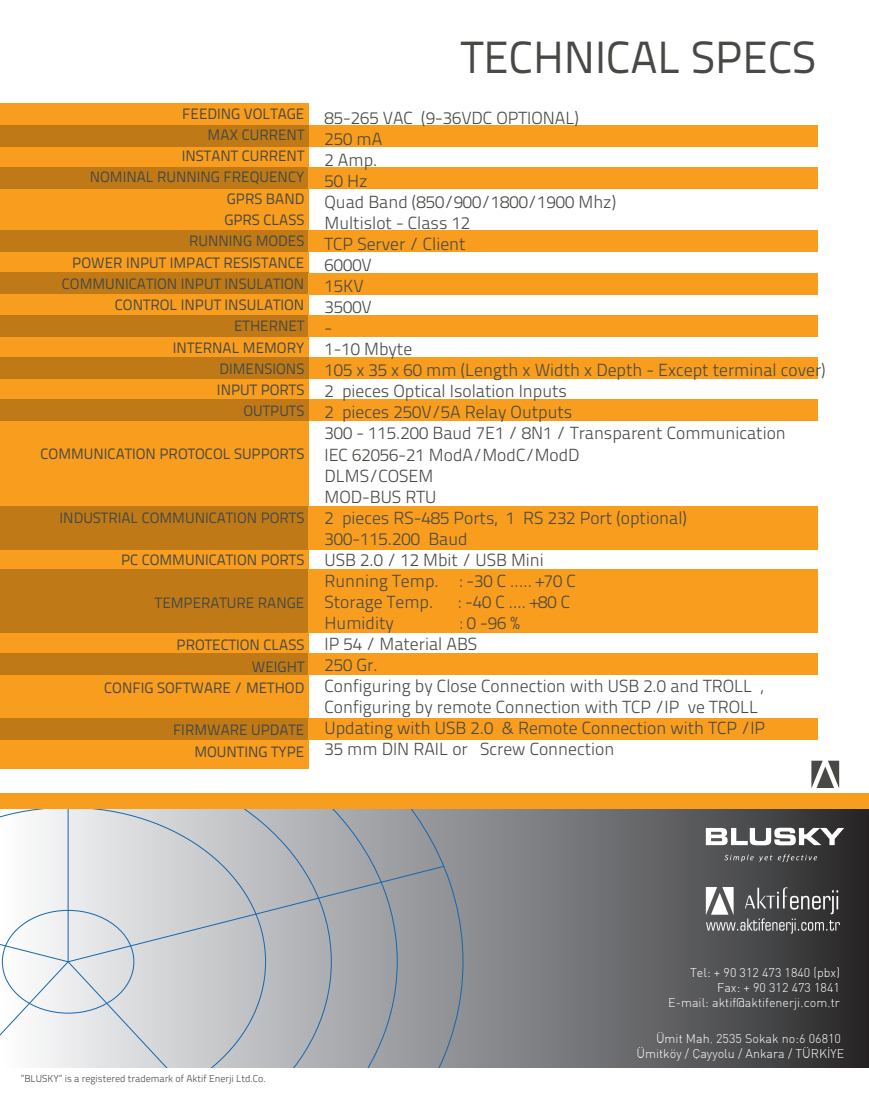
<style>
.page{position:relative;width:869px;height:1099px;background:#fff}
.page>*{position:absolute;margin:0;border:0;box-sizing:border-box;transform-origin:0 0}
.t1{font:45px "Titillium Text 22 L";color:#474944}
.t2{font:300 17.5px/21px "Titillium Text 22 L";color:#474944}
.t3{font:15px/21.2px "Titillium Text 22 L";color:#474944;text-align:right}
.t4{font:300 12.5px/15px "DI Nbek";color:#fff;text-align:right}
.t5{font:300 10px "Titillium Text 22 L";color:#474944}
</style>
<div class="page">
<div style="left:0;top:104px;width:308px;height:665px;background:#f89d1e"></div>
<div style="left:308px;top:125px;width:510px;height:21px;background:#f89d1e"></div>
<div style="left:0;top:569px;width:308px;height:63px;background:#bf7a17"></div>
<div style="left:0;top:230px;width:309px;height:21px;background:#bf7a17"></div>
<div style="left:0;top:167px;width:309px;height:21px;background:#bf7a17"></div>
<div style="left:0;top:125px;width:308px;height:21px;background:#bf7a17"></div>
<div style="left:308px;top:167px;width:510px;height:21px;background:#f89d1e"></div>
<div style="left:308px;top:230px;width:510px;height:21px;background:#f89d1e"></div>
<div style="left:0;top:273px;width:309px;height:21px;background:#bf7a17"></div>
<div style="left:0;top:315px;width:309px;height:21px;background:#bf7a17"></div>
<div style="left:308px;top:357px;width:510px;height:21px;background:#f89d1e"></div>
<div style="left:308px;top:400px;width:510px;height:21px;background:#f89d1e"></div>
<div style="left:0;top:357px;width:308px;height:21px;background:#bf7a17"></div>
<div style="left:0;top:400px;width:308px;height:21px;background:#bf7a17"></div>
<div style="left:0;top:506px;width:308px;height:43px;background:#bf7a17"></div>
<div style="left:0;top:793px;width:868px;height:16px;background:#f89d1e"></div>
<svg style="left:463px;top:809px;width:405px;height:258px;background:#606163"></svg>
<svg style="left:397px;top:809px;width:66px;height:258px;background:#8e9398"></svg>
<div style="left:331px;top:809px;width:66px;height:56px;background:#a4a5a9"></div>
<div style="left:266px;top:809px;width:65px;height:56px;background:#b4b5b8"></div>
<svg style="left:0;top:809px;width:266px;height:56px"></svg>
<hr style="left:68px;top:809px;width:1px;height:152px;background:#1567ad">
<svg style="left:0;top:865px;width:444px;height:202px;background:#c3c6c9"></svg>
<svg style="left:705px;top:887px;width:134px;height:46px;background:#6c6c6d"></svg>
<div style="left:0;top:653px;width:309px;height:21px;background:#bf7a17"></div>
<div style="left:0;top:718px;width:308px;height:21px;background:#bf7a17"></div>
<div style="left:308px;top:506px;width:510px;height:43px;background:#f89d1e"></div>
<div style="left:308px;top:718px;width:510px;height:21px;background:#f89d1e"></div>
<div style="left:308px;top:653px;width:510px;height:21px;background:#f89d1e"></div>
<div style="left:308px;top:569px;width:510px;height:63px;background:#f89d1e"></div>
<div style="left:308px;top:315px;width:510px;height:21px;background:#f89d1e"></div>
<div style="left:308px;top:273px;width:510px;height:21px;background:#f89d1e"></div>
<svg style="left:811px;top:760px;width:27px;height:28px"></svg>
<svg style="left:705px;top:827px;width:138px;height:18px"></svg>
<svg style="left:724px;top:854px;width:92px;height:7px"></svg>
<p class="t3" style="left:62px;top:102px;width:244px">FEEDING VOLTAGE<br>MAX CURRENT<br>INSTANT CURRENT<br>NOMINAL RUNNING FREQUENCY<br>GPRS BAND<br>GPRS CLASS<br>RUNNING MODES<br>POWER INPUT IMPACT RESISTANCE<br>COMMUNICATION INPUT INSULATION<br>CONTROL INPUT INSULATION<br>ETHERNET<br>INTERNAL MEMORY<br>DIMENSIONS<br>INPUT PORTS<br>OUTPUTS</p>
<p class="t3" style="left:41px;top:442px;width:265px">COMMUNICATION PROTOCOL SUPPORTS</p>
<p class="t3" style="left:60px;top:506px;width:246px">INDUSTRIAL COMMUNICATION PORTS</p>
<p class="t3" style="left:121px;top:548px;width:185px">PC COMMUNICATION PORTS</p>
<p class="t3" style="left:155px;top:591px;width:151px">TEMPERATURE RANGE</p>
<p class="t3" style="left:104px;top:633px;width:201px">PROTECTION CLASS<br>WEIGHT<br>CONFIG SOFTWARE / METHOD</p>
<p class="t3" style="left:173px;top:718px;width:133px">FIRMWARE UPDATE<br>MOUNTING TYPE</p>
<h1 class="t1" style="left:461px;top:23px;width:356px">TECHNICAL SPECS</h1>
<p class="t2" style="left:324px;top:107px;width:502px">85-265 VAC (9-36VDC OPTIONAL)<br>250 mA<br>2 Amp.<br>50 Hz<br>Quad Band (850/900/1800/1900 Mhz)<br>Multislot - Class 12<br>TCP Server / Client<br>6000V<br>15KV<br>3500V<br>-<br>1-10 Mbyte<br>105 x 35 x 60 mm (Length x Width x Depth - Except terminal cover)<br>2 pieces Optical Isolation Inputs<br>2 pieces 250V/5A Relay Outputs<br>300 - 115.200 Baud 7E1 / 8N1 / Transparent Communication<br>IEC 62056-21 ModA/ModC/ModD<br>DLMS/COSEM<br>MOD-BUS RTU<br>2 pieces RS-485 Ports, 1 RS 232 Port (optional)<br>300-115.200 Baud<br>USB 2.0 / 12 Mbit / USB Mini<br>Running Temp. : -30 C ..... +70 C<br>Storage Temp.</p>
<p class="t2" style="left:458px;top:590px;width:114px">: -40 C .... +80 C</p>
<p class="t2" style="left:324px;top:611px;width:442px;text-indent:135px">: 0 -96 %<br>IP 54 / Material ABS<br>250 Gr.<br>Configuring by Close Connection with USB 2.0 and TROLL ,<br>Configuring by remote Connection with TCP /IP ve TROLL<br>Updating with USB 2.0 &amp; Remote Connection with TCP /IP<br>35 mm DIN RAIL or Screw Connection</p>
<p class="t2" style="left:324px;top:611px;width:71px">Humidity</p>
<p class="t5" style="left:21px;top:1071px;width:246px">”BLUSKY” is a registered trademark of Aktif Enerji Ltd.Co.</p>
<p class="t4" style="left:668px;top:964px;width:173px">Tel: + 90 312 473 1840 (pbx)<br>Fax: + 90 312 473 1841<br>E-mail: aktif@aktifenerji.com.tr</p>
<p class="t4" style="left:636px;top:1030px;width:209px">Ümit Mah. 2535 Sokak no:6 06810<br>Ümitköy / Çayyolu / Ankara / TÜRKÝYE</p>
</div>
